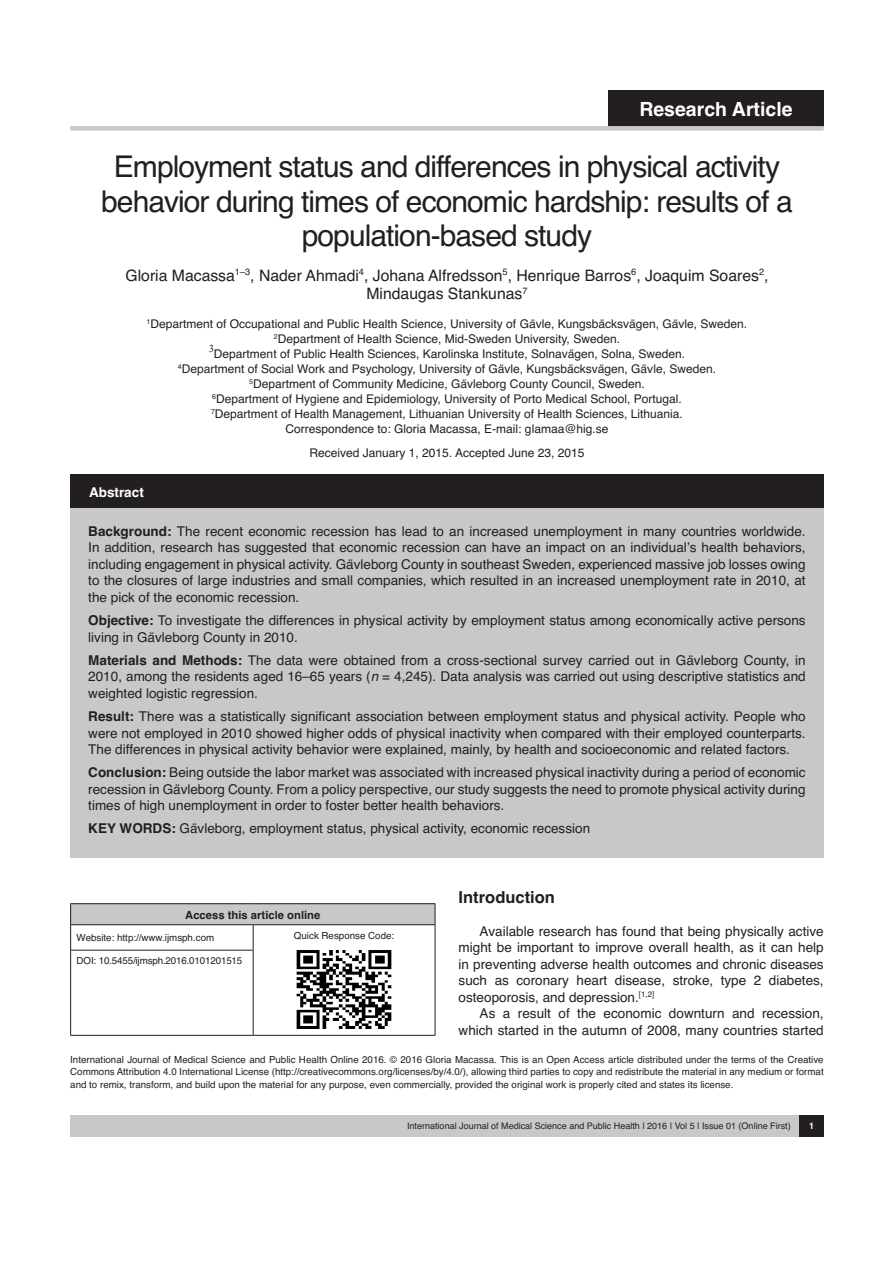
<style>
.page{position:relative;width:894px;height:1263px;background:#fff}
.page>*{position:absolute;margin:0;border:0;box-sizing:border-box;transform-origin:0 0}
.AT{font:30px/34.5px "Helvetica";letter-spacing:-.03em;color:#231f20;text-align:center}
.Article_Type{font:700 19.5px "Helvetica";color:#fff}
.t1{font:700 16.5px "Helvetica";color:#231f20}
.Author{font:15.75px/18.8px "Helvetica";color:#231f20;text-align:center}
.abspara{font:13.5px/16.5px "Helvetica";color:#231f20;text-align:justify}
.para{font:13.5px/16.5px "Helvetica";color:#231f20;text-align:justify}
.kwd{font:13.5px "Helvetica";color:#231f20}
.abs{font:700 13.5px "Helvetica";color:#fff}
.Aff{font:12px "Helvetica";color:#231f20}
.Date{font:12px "Helvetica";color:#231f20}
.t2{font:700 11.25px "Helvetica";color:#231f20}
.Aff-2{font:10.5px "Times New Roman";color:#231f20}
.t3{font:9.75px/12.8px "Helvetica";color:#231f20;text-align:justify}
.t4{font:9px "Helvetica";color:#231f20}
.Rhs_page_no{font:700 9px "Helvetica";color:#fff}
.s1{font-weight:700}
.s2{font-style:italic}
</style>
<div class="page">
<div style="left:608px;top:90px;width:215px;height:36px;background:#231f20"></div>
<div style="left:70px;top:1115px;width:729px;height:21px;background:#c7c8ca"></div>
<div style="left:799px;top:1115px;width:24px;height:21px;background:#231f20"></div>
<div style="left:71px;top:903px;width:364px;height:21px;background:#c7c8ca"></div>
<svg style="left:253px;top:925px;width:1px;height:24px"></svg>
<hr style="left:70px;top:949px;width:183px;height:1px;background:#231f20">
<hr style="left:253px;top:950px;width:1px;height:85px;background:#231f20">
<hr style="left:434px;top:950px;width:1px;height:85px;background:#231f20">
<hr style="left:253px;top:1035px;width:182px;height:1px;background:#231f20">
<hr style="left:70px;top:950px;width:1px;height:85px;background:#231f20">
<hr style="left:70px;top:1035px;width:183px;height:1px;background:#231f20">
<hr style="left:70px;top:903px;width:183px;height:1px;background:#231f20">
<svg style="left:70px;top:904px;width:1px;height:45px"></svg>
<hr style="left:253px;top:903px;width:182px;height:1px;background:#231f20">
<svg style="left:434px;top:904px;width:1px;height:46px"></svg>
<hr style="left:70px;top:924px;width:183px;height:1px;background:#231f20">
<hr style="left:253px;top:924px;width:182px;height:1px;background:#231f20">
<div style="left:70px;top:126px;width:753px;height:5px;background:#c7c8ca"></div>
<img style="left:296px;top:950px;width:96px;height:79px">
<div style="left:70px;top:493px;width:753px;height:41px;background:#c7c8ca"></div>
<div style="left:70px;top:475px;width:753px;height:33px;background:#231f20"></div>
<div style="left:70px;top:525px;width:753px;height:332px;background:#c7c8ca"></div>
<p class="Article_Type" style="left:639px;top:91px;width:155px">Research Article</p>
<p class="AT" style="left:101px;top:148px;width:692px">Employment status and differences in physical activity behavior during times of economic hardship: results of a population-based study</p>
<p class="Author" style="left:125px;top:265px;width:644px">Gloria Macassa<sup>1–3</sup>, Nader Ahmadi<sup>4</sup>, Johana Alfredsson<sup>5</sup>, Henrique Barros<sup>6</sup>, Joaquim Soares<sup>2</sup>,<br>Mindaugas Stankunas<sup>7</sup></p>
<p class="Aff" style="left:146px;top:313px;width:602px"><sup>1</sup>Department of Occupational and Public Health Science, University of Gävle, Kungsbäcksvägen, Gävle, Sweden.</p>
<p class="Aff" style="left:274px;top:328px;width:347px"><sup>2</sup>Department of Health Science, Mid-Sweden University, Sweden.</p>
<p class="Aff-2" style="left:208px;top:341px;width:7px">3</p>
<p class="Aff" style="left:214px;top:343px;width:472px">Department of Public Health Sciences, Karolinska Institute, Solnavägen, Solna, Sweden.</p>
<p class="Aff" style="left:178px;top:358px;width:539px"><sup>4</sup>Department of Social Work and Psychology, University of Gävle, Kungsbäcksvägen, Gävle, Sweden.</p>
<p class="Aff" style="left:249px;top:373px;width:397px"><sup>5</sup>Department of Community Medicine, Gävleborg County Council, Sweden.</p>
<p class="Aff" style="left:212px;top:388px;width:471px"><sup>6</sup>Department of Hygiene and Epidemiology, University of Porto Medical School, Portugal.</p>
<p class="Aff" style="left:211px;top:403px;width:473px"><sup>7</sup>Department of Health Management, Lithuanian University of Health Sciences, Lithuania.</p>
<p class="Aff" style="left:285px;top:418px;width:324px">Correspondence to: Gloria Macassa, E-mail: glamaa@hig.se</p>
<p class="Date" style="left:309px;top:442px;width:276px">Received January 1, 2015. Accepted June 23, 2015</p>
<p class="abs" style="left:89px;top:480px;width:56px">Abstract</p>
<p class="abspara" style="left:88px;top:522px;width:718px"><span class="s1">Background:</span> The recent economic recession has lead to an increased unemployment in many countries worldwide.<br>In addition, research has suggested that economic recession can have an impact on an individual’s health behaviors, including engagement in physical activity. Gävleborg County in southeast Sweden, experienced massive job losses owing to the closures of large industries and small companies, which resulted in an increased unemployment rate in 2010, at the pick of the economic recession.</p>
<p class="abspara" style="left:88px;top:611px;width:718px"><span class="s1">Objective:</span> To investigate the differences in physical activity by employment status among economically active persons living in Gävleborg County in 2010.</p>
<p class="abspara" style="left:88px;top:651px;width:718px"><span class="s1">Materials and Methods:</span> The data were obtained from a cross-sectional survey carried out in Gävleborg County, in 2010, among the residents aged 16–65 years (<span class="s2">n</span> = 4,245). Data analysis was carried out using descriptive statistics and weighted logistic regression.</p>
<p class="abspara" style="left:88px;top:707px;width:718px"><span class="s1">Result:</span> There was a statistically significant association between employment status and physical activity. People who were not employed in 2010 showed higher odds of physical inactivity when compared with their employed counterparts.<br>The differences in physical activity behavior were explained, mainly, by health and socioeconomic and related factors.</p>
<p class="abspara" style="left:88px;top:764px;width:718px"><span class="s1">Conclusion:</span> Being outside the labor market was associated with increased physical inactivity during a period of economic recession in Gävleborg County. From a policy perspective, our study suggests the need to promote physical activity during times of high unemployment in order to foster better health behaviors.</p>
<p class="kwd" style="left:88px;top:816px;width:503px"><span class="s1">KEY WORDS:</span> Gävleborg, employment status, physical activity, economic recession</p>
<p class="t2" style="left:185px;top:904px;width:137px">Access this article online</p>
<p class="t3" style="left:77px;top:931px;width:139px">Website: http://www.ijmsph.com</p>
<p class="t3" style="left:294px;top:928px;width:102px">Quick Response Code:</p>
<p class="t3" style="left:77px;top:954px;width:167px">DOI: 10.5455/ijmsph.2016.0101201515</p>
<h1 class="t1" style="left:458px;top:882px;width:98px">Introduction</h1>
<p class="para" style="left:458px;top:922px;width:366px;text-indent:21px">Available research has found that being physically active might be important to improve overall health, as it can help in preventing adverse health outcomes and chronic diseases such as coronary heart disease, stroke, type 2 diabetes, osteoporosis, and depression.<sup>[1,2]</sup></p>
<p class="para" style="left:458px;top:1005px;width:366px;text-align:right">As a result of the economic downturn and recession, which started in the autumn of 2008, many countries started</p>
<p class="t3" style="left:70px;top:1052px;width:754px">International Journal of Medical Science and Public Health Online 2016. © 2016 Gloria Macassa. This is an Open Access article distributed under the terms of the Creative Commons Attribution 4.0 International License (http://creativecommons.org/licenses/by/4.0/), allowing third parties to copy and redistribute the material in any medium or format and to remix, transform, and build upon the material for any purpose, even commercially, provided the original work is properly cited and states its license.</p>
<p class="t4" style="left:407px;top:1118px;width:385px">International Journal of Medical Science and Public Health | 2016 | Vol 5 | Issue 01 (Online First)</p>
<p class="Rhs_page_no" style="left:808px;top:1117px;width:7px">1</p>
</div>
